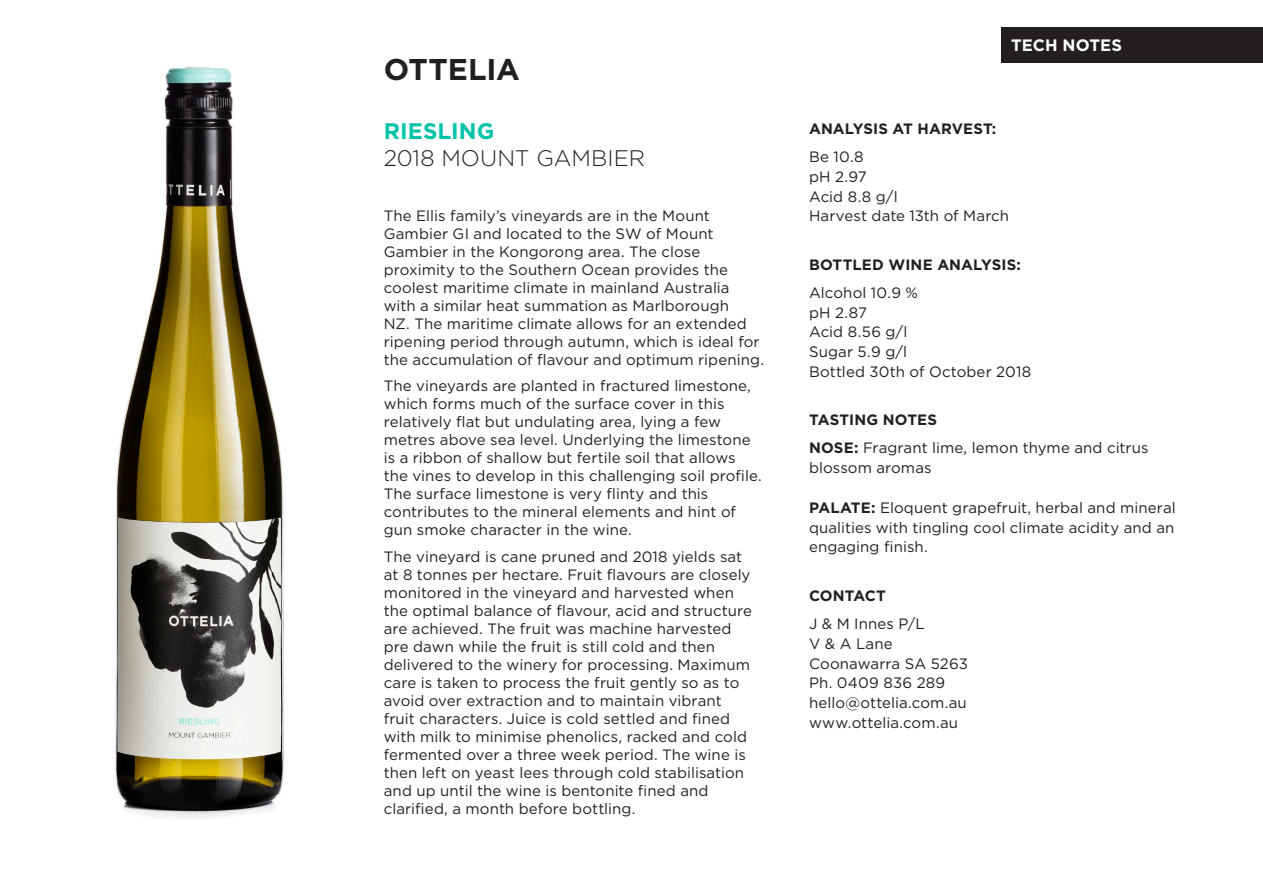
<style>
.page{position:relative;width:1263px;height:893px;background:#fff}
.page>*{position:absolute;margin:0;border:0;box-sizing:border-box;transform-origin:0 0}
.t1{font:700 30px "Gotham";letter-spacing:-.01em;color:#231f20}
.t2{font:300 22.5px/27px "Gotham";letter-spacing:.005em;color:#231f20}
.t3{font:700 16.5px "Gotham";color:#fff}
.t4{font:15px/18px "Gotham";letter-spacing:.005em;color:#231f20}
.t5{font:700 15px "Gotham";letter-spacing:.01em;color:#231f20}
.s1{font-weight:700;color:#00c3a7}
.s2{font-weight:700}
</style>
<div class="page">
<img style="left:115px;top:67px;width:169px;height:751px">
<div style="left:1001px;top:28px;width:262px;height:35px;background:#231f20"></div>
<p class="t1" style="left:384px;top:49px;width:138px">OTTELIA</p>
<p class="t2" style="left:384px;top:117px;width:263px"><span class="s1">RIESLING<br></span>2018 MOUNT GAMBIER</p>
<p class="t4" style="left:384px;top:206px;width:382px">The Ellis family’s vineyards are in the Mount Gambier GI and located to the SW of Mount Gambier in the Kongorong area. The close proximity to the Southern Ocean provides the coolest maritime climate in mainland Australia with a similar heat summation as Marlborough<br>NZ. The maritime climate allows for an extended ripening period through autumn, which is ideal for the accumulation of flavour and optimum ripening.</p>
<p class="t4" style="left:384px;top:377px;width:380px">The vineyards are planted in fractured limestone, which forms much of the surface cover in this relatively flat but undulating area, lying a few metres above sea level. Underlying the limestone is a ribbon of shallow but fertile soil that allows the vines to develop in this challenging soil profile.<br>The surface limestone is very flinty and this contributes to the mineral elements and hint of gun smoke character in the wine.</p>
<p class="t4" style="left:384px;top:547px;width:370px">The vineyard is cane pruned and 2018 yields sat at 8 tonnes per hectare. Fruit flavours are closely monitored in the vineyard and harvested when the optimal balance of flavour, acid and structure are achieved. The fruit was machine harvested pre dawn while the fruit is still cold and then delivered to the winery for processing. Maximum care is taken to process the fruit gently so as to avoid over extraction and to maintain vibrant fruit characters. Juice is cold settled and fined with milk to minimise phenolics, racked and cold fermented over a three week period. The wine is then left on yeast lees through cold stabilisation and up until the wine is bentonite fined and clarified, a month before bottling.</p>
<p class="t3" style="left:1011px;top:34px;width:112px">TECH NOTES</p>
<p class="t5" style="left:809px;top:118px;width:189px">ANALYSIS AT HARVEST:</p>
<p class="t4" style="left:809px;top:147px;width:56px">Be 10.8</p>
<p class="t4" style="left:809px;top:167px;width:59px">pH 2.97</p>
<p class="t4" style="left:809px;top:187px;width:90px">Acid 8.8 g/l</p>
<p class="t4" style="left:809px;top:207px;width:202px">Harvest date 13th of March</p>
<p class="t5" style="left:809px;top:254px;width:213px">BOTTLED WINE ANALYSIS:</p>
<p class="t4" style="left:809px;top:283px;width:111px">Alcohol 10.9 %</p>
<p class="t4" style="left:809px;top:303px;width:59px">pH 2.87</p>
<p class="t4" style="left:809px;top:323px;width:100px">Acid 8.56 g/l</p>
<p class="t4" style="left:809px;top:343px;width:100px">Sugar 5.9 g/l</p>
<p class="t4" style="left:809px;top:362px;width:224px">Bottled 30th of October 2018</p>
<p class="t5" style="left:809px;top:410px;width:130px">TASTING NOTES</p>
<p class="t4" style="left:809px;top:438px;width:341px;line-height:19.8px"><span class="s2">NOSE:</span> Fragrant lime, lemon thyme and citrus blossom aromas</p>
<p class="t4" style="left:809px;top:497px;width:368px;line-height:19.8px;text-align:justify"><span class="s2">PALATE:</span> Eloquent grapefruit, herbal and mineral qualities with tingling cool climate acidity and an engaging finish.</p>
<p class="t5" style="left:809px;top:585px;width:78px">CONTACT</p>
<p class="t4" style="left:809px;top:613px;width:161px;line-height:19.8px">J &amp; M Innes P/L<br>V &amp; A Lane<br>Coonawarra SA 5263<br>Ph. 0409 836 289 hello@ottelia.com.au www.ottelia.com.au</p>
</div>
